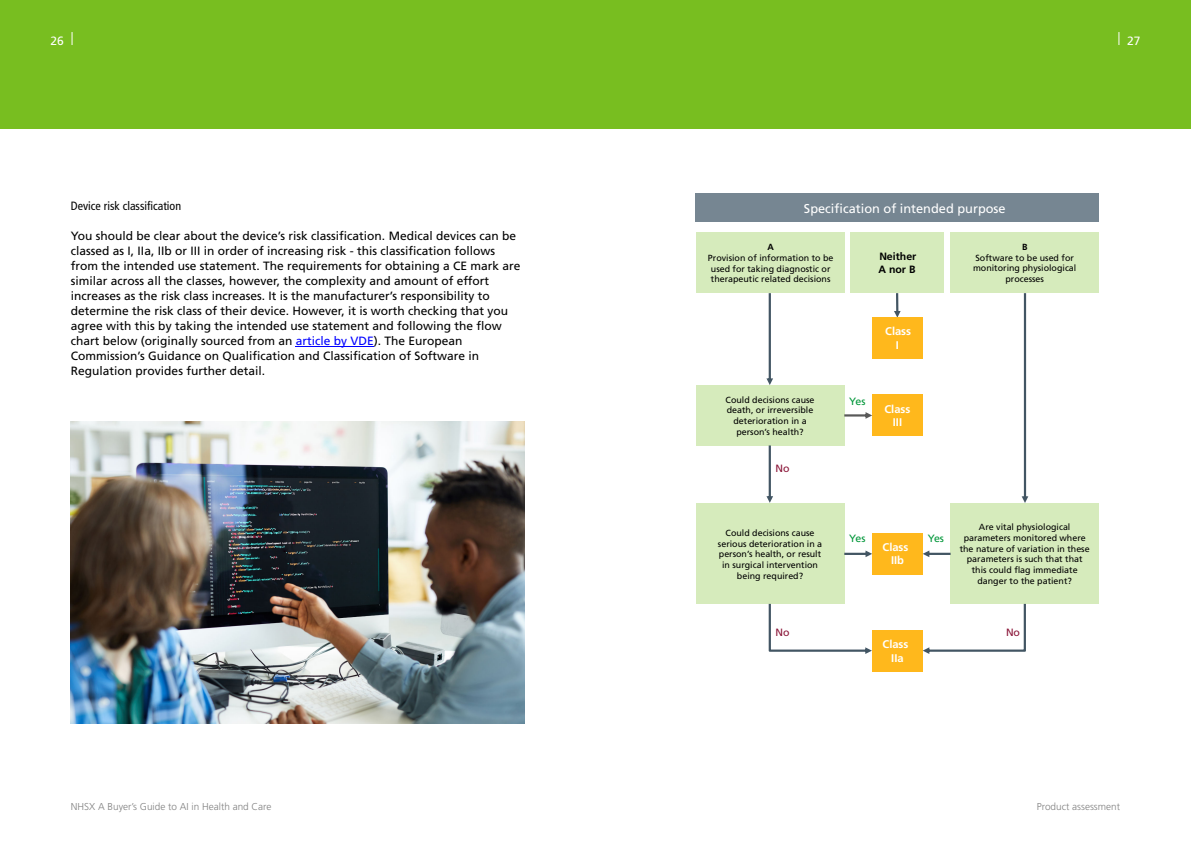
<style>
.page{position:relative;width:1191px;height:842px;background:#fff}
.page>*{position:absolute;margin:0;border:0;box-sizing:border-box;transform-origin:0 0}
.t1{font:12.8px "Frutiger LT Std";color:#fff}
.t2{font:12px/15px "Frutiger LT Std";color:#000}
.t3{font:condensed 12px "Frutiger LT Std";color:#000}
.t4{font:12px "Frutiger LT Std";color:#fff}
.t5{font:700 11.1px/13.3px "Frutiger LT Std";color:#fff;text-align:center}
.t6{font:700 10.6px/12.8px "Frutiger LT Std";color:#000}
.t7{font:10.6px "Frutiger LT Std";letter-spacing:-.035em;color:#009639}
.t8{font:10.6px "Frutiger LT Std";color:#8a1538}
.t9{font:300 10px "Frutiger LT Std";color:#808080}
.t10{font:8.9px/10.7px "Frutiger LT Std";color:#000;text-align:center}
.t11{font:700 8.9px "Frutiger LT Std";color:#000}
.s1{color:#00f}
</style>
<div class="page">
<div style="left:0;top:0;width:1191px;height:129px;background:#78be20"></div>
<svg style="left:72px;top:33px;width:1px;height:12px"></svg>
<svg style="left:1118px;top:33px;width:1px;height:12px"></svg>
<hr style="left:296px;top:346px;width:78px;height:1px;background:#00f">
<div style="left:696px;top:503px;width:148px;height:101px;background:#d6ebbc"></div>
<div style="left:696px;top:194px;width:403px;height:28px;background:#768692"></div>
<div style="left:696px;top:233px;width:148px;height:60px;background:#d6ebbc"></div>
<div style="left:950px;top:233px;width:149px;height:60px;background:#d6ebbc"></div>
<div style="left:850px;top:233px;width:93px;height:60px;background:#d6ebbc"></div>
<svg style="left:894px;top:293px;width:6px;height:25px"></svg>
<div style="left:696px;top:385px;width:148px;height:60px;background:#d6ebbc"></div>
<div style="left:872px;top:395px;width:50px;height:41px;background:#ffb81c"></div>
<div style="left:872px;top:318px;width:50px;height:41px;background:#ffb81c"></div>
<div style="left:872px;top:630px;width:50px;height:42px;background:#ffb81c"></div>
<div style="left:872px;top:533px;width:50px;height:41px;background:#ffb81c"></div>
<svg style="left:766px;top:293px;width:7px;height:92px"></svg>
<svg style="left:766px;top:445px;width:7px;height:58px"></svg>
<svg style="left:844px;top:412px;width:28px;height:7px"></svg>
<div style="left:950px;top:503px;width:149px;height:101px;background:#d6ebbc"></div>
<svg style="left:1021px;top:293px;width:7px;height:210px"></svg>
<svg style="left:844px;top:550px;width:28px;height:7px"></svg>
<svg style="left:922px;top:550px;width:28px;height:7px"></svg>
<svg style="left:768px;top:604px;width:104px;height:50px"></svg>
<svg style="left:922px;top:604px;width:104px;height:50px"></svg>
<img style="left:71px;top:421px;width:453px;height:302px">
<p class="t4" style="left:51px;top:36px;width:15px">26</p>
<p class="t4" style="left:1127px;top:36px;width:15px">27</p>
<p class="t3" style="left:71px;top:201px;width:112px">Device risk classification</p>
<p class="t2" style="left:71px;top:230px;width:451px">You should be clear about the device’s risk classification. Medical devices can be classed as I, IIa, IIb or III in order of increasing risk - this classification follows from the intended use statement. The requirements for obtaining a CE mark are similar across all the classes, however, the complexity and amount of effort increases as the risk class increases. It is the manufacturer’s responsibility to determine the risk class of their device. However, it is worth checking that you agree with this by taking the intended use statement and following the flow chart below (originally sourced from an <span class="s1">article by VDE</span>). The European Commission’s Guidance on Qualification and Classification of Software in Regulation provides further detail.</p>
<p class="t1" style="left:804px;top:203px;width:203px">Specification of intended purpose</p>
<p class="t6" style="left:878px;top:251px;width:39px">Neither<br>A nor B</p>
<p class="t11" style="left:1022px;top:243px;width:7px">B</p>
<p class="t10" style="left:973px;top:253px;width:105px">Software to be used for monitoring physiological processes</p>
<p class="t11" style="left:767px;top:243px;width:8px">A</p>
<p class="t10" style="left:708px;top:253px;width:127px">Provision of information to be used for taking diagnostic or therapeutic related decisions</p>
<p class="t10" style="left:725px;top:395px;width:90px">Could decisions cause death, or irreversible deterioration in a person’s health?</p>
<p class="t8" style="left:775px;top:464px;width:16px">No</p>
<p class="t10" style="left:718px;top:528px;width:106px">Could decisions cause serious deterioration in a person’s health, or result in surgical intervention being required?</p>
<p class="t7" style="left:849px;top:397px;width:18px">Yes</p>
<p class="t5" style="left:885px;top:326px;width:27px">Class<br>I</p>
<p class="t5" style="left:884px;top:403px;width:27px">Class<br>III</p>
<p class="t7" style="left:849px;top:534px;width:18px">Yes</p>
<p class="t7" style="left:927px;top:534px;width:18px">Yes</p>
<p class="t5" style="left:882px;top:542px;width:27px">Class<br>IIb</p>
<p class="t10" style="left:959px;top:523px;width:131px">Are vital physiological parameters monitored where the nature of variation in these parameters is such that that this could flag immediate danger to the patient?</p>
<p class="t8" style="left:775px;top:628px;width:16px">No</p>
<p class="t8" style="left:1006px;top:628px;width:16px">No</p>
<p class="t5" style="left:882px;top:639px;width:27px">Class<br>IIa</p>
<p class="t9" style="left:71px;top:803px;width:202px">NHSX A Buyer’s Guide to AI in Health and Care</p>
<p class="t9" style="left:1036px;top:803px;width:85px">Product assessment</p>
</div>
